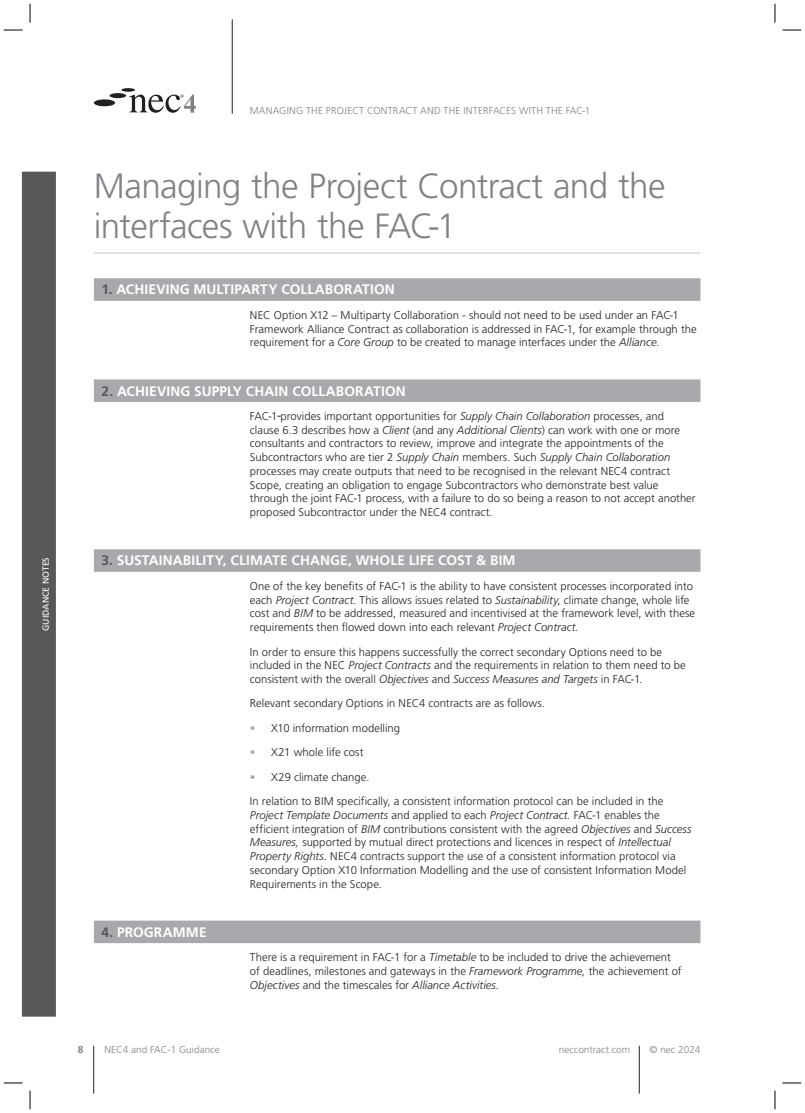
<style>
.page{position:relative;width:805px;height:1113px;background:#fff}
.page>*{position:absolute;margin:0;border:0;box-sizing:border-box;transform-origin:0 0}
.A_Heading{font:300 35px/40px "Frutiger";letter-spacing:-.015em;color:#808285}
.B_Heading{font:700 13.75px "Frutiger";letter-spacing:.005em;color:#fff}
.Body_Text_left_inden{font:300 11.25px/13.8px "Frutiger";color:#231f20}
.t1{font:300 10px "Frutiger";color:#808285}
.t2{font:300 10px "Frutiger";letter-spacing:.02em;color:#808285}
.t3{font:700 10px "Frutiger";color:#808285}
.t4{font:8.75px "Frutiger";color:#fff}
.s1{color:#57585a}
.s2{font-style:italic}
.s3{color:#a8a9ad}
</style>
<div class="page">
<hr style="left:93px;top:1045px;width:1px;height:48px;background:#231f20">
<hr style="left:638px;top:1045px;width:1px;height:48px;background:#231f20">
<hr style="left:232px;top:19px;width:1px;height:95px;background:#231f20">
<div style="left:94px;top:99px;width:21px;height:7px;background:#231f20;border-radius:50%"></div>
<div style="left:109px;top:93px;width:17px;height:5px;background:#231f20;border-radius:50%"></div>
<svg style="left:121px;top:88px;width:14px;height:4px"></svg>
<svg style="left:129px;top:94px;width:66px;height:19px"></svg>
<div style="left:21px;top:170px;width:36px;height:847px;background:#57585a"></div>
<div style="left:19px;top:169px;width:39px;height:850px;border:2px solid #fff"></div>
<hr style="left:94px;top:252px;width:606px;height:1px;background:#d1d2d4">
<div style="left:94px;top:278px;width:606px;height:23px;background:#a8a9ad"></div>
<div style="left:94px;top:379px;width:606px;height:23px;background:#a8a9ad"></div>
<div style="left:94px;top:549px;width:606px;height:23px;background:#a8a9ad"></div>
<div style="left:94px;top:920px;width:606px;height:23px;background:#a8a9ad"></div>
<svg style="left:4px;top:29px;width:18px;height:2px"></svg>
<svg style="left:782px;top:29px;width:18px;height:2px"></svg>
<svg style="left:4px;top:1082px;width:18px;height:1px"></svg>
<svg style="left:782px;top:1082px;width:18px;height:1px"></svg>
<svg style="left:29px;top:4px;width:2px;height:19px"></svg>
<svg style="left:29px;top:1090px;width:2px;height:19px"></svg>
<svg style="left:774px;top:4px;width:1px;height:19px"></svg>
<svg style="left:774px;top:1090px;width:1px;height:19px"></svg>
<p class="t4" style="left:41px;top:631px;width:75px;rotate:-90deg">GUIDANCE NOTES</p>
<p class="t1" style="left:250px;top:105px;width:17px">Managing</p>
<p class="t2" style="left:306px;top:105px;width:94px">the Project Contrac</p>
<p class="t1" style="left:412px;top:105px;width:16px">t and</p>
<p class="t1" style="left:443px;top:105px;width:41px">the interface</p>
<p class="t1" style="left:511px;top:105px;width:81px">s with the FAC-1</p>
<p class="A_Heading" style="left:94px;top:166px;width:573px">Managing the Project Contract and the interfaces with the FAC-1</p>
<p class="B_Heading" style="left:101px;top:281px;width:295px"><span class="s1">1.</span> ACHIEVING MULTIPARTY COLLABORATION</p>
<p class="Body_Text_left_inden" style="left:250px;top:308px;width:448px">NEC Option X12 – Multiparty Collaboration - should not need to be used under an FAC-1<br>Framework Alliance Contract as collaboration is addressed in FAC-1, for example through the requirement for a <span class="s2">Core Group</span> to be created to manage interfaces under the <span class="s2">Alliance</span>.</p>
<p class="B_Heading" style="left:101px;top:382px;width:306px"><span class="s1">2.</span> ACHIEVING SUPPLY CHAIN COLLABORATION</p>
<p class="Body_Text_left_inden" style="left:250px;top:409px;width:447px">FAC-1 provides important opportunities for <span class="s2">Supply Chain Collaboration</span> processes, and clause 6.3 describes how a <span class="s2">Client</span> (and any <span class="s2">Additional Clients</span>) can work with one or more consultants and contractors to review, improve and integrate the appointments of the Subcontractors who are tier 2 <span class="s2">Supply Chain</span> members. Such <span class="s2">Supply Chain Collaboration </span>processes may create outputs that need to be recognised in the relevant NEC4 contract Scope, creating an obligation to engage Subcontractors who demonstrate best value through the joint FAC-1 process, with a failure to do so being a reason to not accept another proposed Subcontractor under the NEC4 contract.</p>
<p class="B_Heading" style="left:101px;top:552px;width:415px"><span class="s1">3.</span> SUSTAINABILITY, CLIMATE CHANGE, WHOLE LIFE COST &amp; BIM</p>
<p class="Body_Text_left_inden" style="left:250px;top:579px;width:446px">One of the key benefits of FAC-1 is the ability to have consistent processes incorporated into each <span class="s2">Project Contract.</span> This allows issues related to <span class="s2">Sustainability</span>, climate change, whole life cost and <span class="s2">BIM</span> to be addressed, measured and incentivised at the framework level, with these requirements then flowed down into each relevant <span class="s2">Project Contract.</span></p>
<p class="Body_Text_left_inden" style="left:250px;top:644px;width:437px">In order to ensure this happens successfully the correct secondary Options need to be included in the NEC <span class="s2">Project Contracts</span> and the requirements in relation to them need to be consistent with the overall <span class="s2">Objectives</span> and <span class="s2">Success Measures and Targets</span> in FAC-1<span class="s2">.</span></p>
<p class="Body_Text_left_inden" style="left:250px;top:696px;width:296px">Relevant secondary Options in NEC4 contracts are as follows.</p>
<p class="Body_Text_left_inden" style="left:250px;top:721px;width:151px"><span class="s3">•</span> X10 information modelling</p>
<p class="Body_Text_left_inden" style="left:250px;top:745px;width:115px"><span class="s3">•</span> X21 whole life cost</p>
<p class="Body_Text_left_inden" style="left:250px;top:769px;width:121px"><span class="s3">•</span> X29 climate change.</p>
<p class="Body_Text_left_inden" style="left:250px;top:794px;width:443px">In relation to BIM specifically, a consistent information protocol can be included in the <span class="s2">Project Template Documents</span> and applied to each <span class="s2">Project Contract.</span> FAC-1 enables the efficient integration of <span class="s2">BIM</span> contributions consistent with the agreed <span class="s2">Objectives</span> and <span class="s2">Success Measures,</span> supported by mutual direct protections and licences in respect of <span class="s2">Intellectual Property Rights.</span> NEC4 contracts support the use of a consistent information protocol via secondary Option X10 Information Modelling and the use of consistent Information Model Requirements in the Scope.</p>
<p class="B_Heading" style="left:101px;top:923px;width:107px"><span class="s1">4.</span> PROGRAMME</p>
<p class="Body_Text_left_inden" style="left:250px;top:950px;width:433px">There is a requirement in FAC-1 for a <span class="s2">Timetable</span> to be included to drive the achievement of deadlines, milestones and gateways in the <span class="s2">Framework Programme,</span> the achievement of<br><span class="s2">Objectives</span> and the timescales for <span class="s2">Alliance Activities.</span></p>
<p class="t3" style="left:78px;top:1043px;width:7px">8</p>
<p class="t1" style="left:104px;top:1044px;width:117px">NEC4 and FAC-1 Guidance</p>
<p class="t1" style="left:558px;top:1044px;width:73px">neccontract.com</p>
<p class="t1" style="left:649px;top:1044px;width:52px">© nec 2024</p>
</div>
